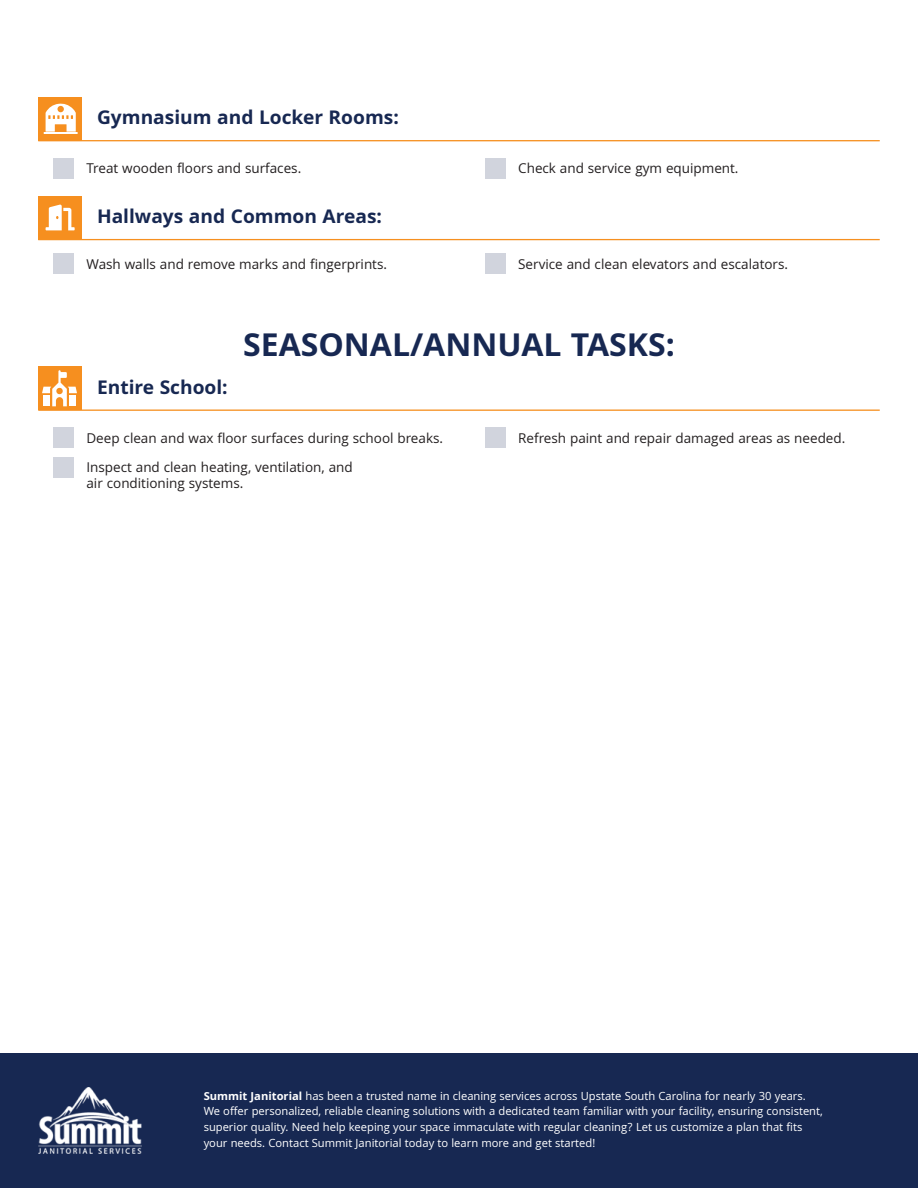
<style>
.page{position:relative;width:918px;height:1188px;background:#fff}
.page>*{position:absolute;margin:0;border:0;box-sizing:border-box;transform-origin:0 0}
.t1{font:700 34.35px "Khula";color:#172852}
.t2{font:700 20.55px "Khula";color:#172852}
.t3{font:14.4px/29px "Khula";color:#231f20}
.t4{font:12px/15.9px "Khula";color:#fff}
.s1{font-weight:700}
</style>
<div class="page">
<div style="left:0;top:1053px;width:918px;height:135px;background:#172852"></div>
<img style="left:38px;top:1088px;width:104px;height:66px">
<div style="left:38px;top:97px;width:44px;height:44px;background:#f68f1f"></div>
<hr style="left:38px;top:140px;width:842px;height:1px;background:#f69020">
<div style="left:53px;top:158px;width:21px;height:20px;background:#d1d4dd"></div>
<div style="left:485px;top:158px;width:21px;height:20px;background:#d1d4dd"></div>
<div style="left:38px;top:196px;width:44px;height:44px;background:#f68f1f"></div>
<hr style="left:38px;top:239px;width:842px;height:1px;background:#f69020">
<div style="left:53px;top:254px;width:21px;height:20px;background:#d1d4dd"></div>
<div style="left:485px;top:254px;width:21px;height:20px;background:#d1d4dd"></div>
<div style="left:38px;top:366px;width:44px;height:44px;background:#f68f1f"></div>
<hr style="left:38px;top:410px;width:842px;height:1px;background:#f69020">
<div style="left:53px;top:427px;width:21px;height:21px;background:#d1d4dd"></div>
<div style="left:53px;top:457px;width:21px;height:21px;background:#d1d4dd"></div>
<div style="left:485px;top:427px;width:21px;height:21px;background:#d1d4dd"></div>
<svg style="left:44px;top:103px;width:34px;height:31px"></svg>
<svg style="left:46px;top:204px;width:29px;height:26px"></svg>
<svg style="left:42px;top:370px;width:35px;height:36px"></svg>
<h2 class="t2" style="left:97px;top:105px;width:303px">Gymnasium and Locker Rooms:</h2>
<p class="t3" style="left:86px;top:154px;width:216px">Treat wooden floors and surfaces.</p>
<p class="t3" style="left:518px;top:154px;width:222px">Check and service gym equipment.</p>
<h2 class="t2" style="left:97px;top:204px;width:286px">Hallways and Common Areas:</h2>
<p class="t3" style="left:86px;top:250px;width:302px">Wash walls and remove marks and fingerprints.</p>
<p class="t3" style="left:518px;top:250px;width:271px">Service and clean elevators and escalators.</p>
<h1 class="t1" style="left:243px;top:324px;width:433px">SEASONAL/ANNUAL TASKS:</h1>
<h2 class="t2" style="left:97px;top:374px;width:132px">Entire School:</h2>
<p class="t3" style="left:86px;top:423px;width:358px">Deep clean and wax floor surfaces during school breaks.<br>Inspect and clean heating, ventilation, and</p>
<p class="t3" style="left:86px;top:469px;width:158px">air conditioning systems.</p>
<p class="t3" style="left:518px;top:423px;width:329px">Refresh paint and repair damaged areas as needed.</p>
<p class="t4" style="left:204px;top:1087px;width:621px"><span class="s1">Summit Janitorial</span> has been a trusted name in cleaning services across Upstate South Carolina for nearly 30 years.<br>We offer personalized, reliable cleaning solutions with a dedicated team familiar with your facility, ensuring consistent, superior quality. Need help keeping your space immaculate with regular cleaning? Let us customize a plan that fits your needs. Contact Summit Janitorial today to learn more and get started!</p>
</div>
